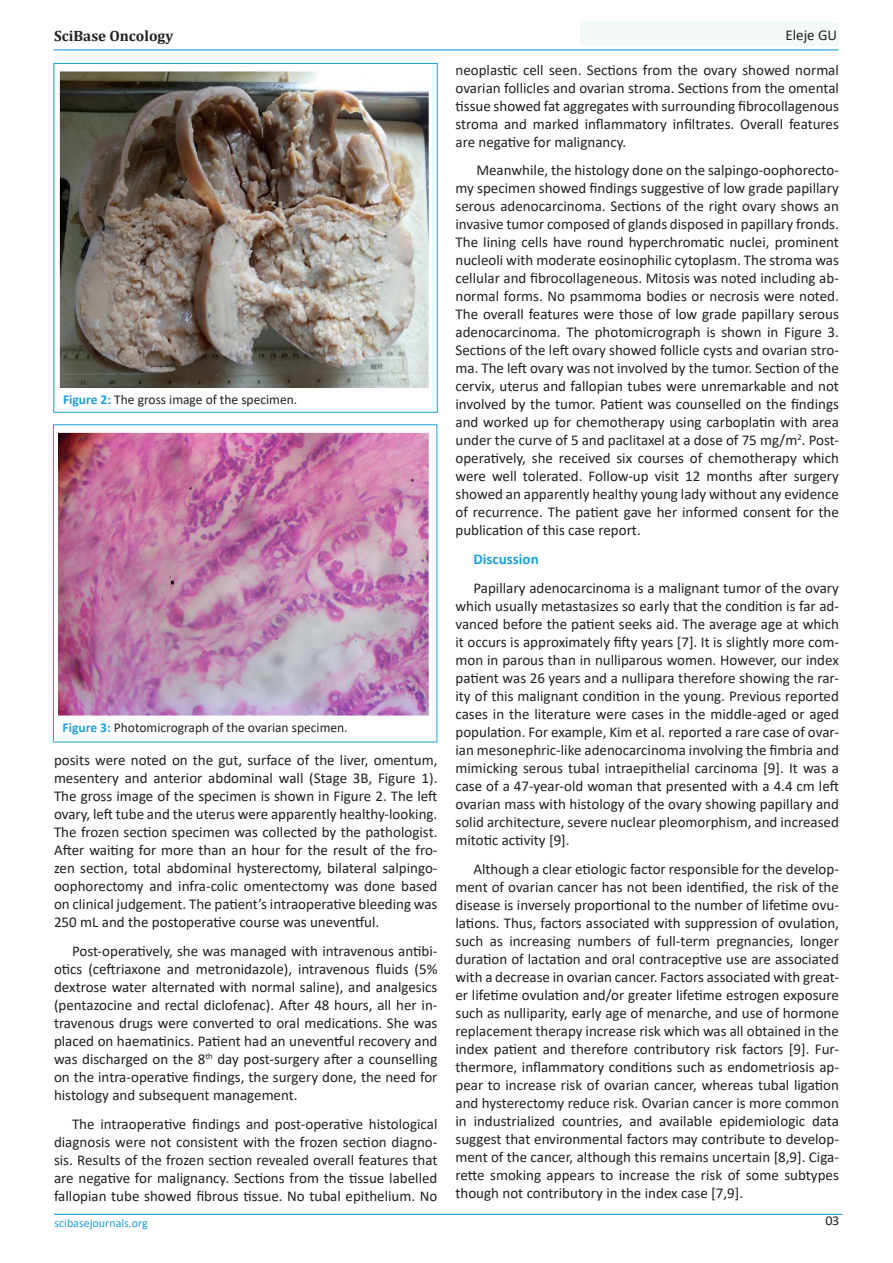
<style>
.page{position:relative;width:893px;height:1263px;background:#fff}
.page>*{position:absolute;margin:0;border:0;box-sizing:border-box;transform-origin:0 0}
.Paragraph_Style_1{font:15px/18px "Calibri";color:#231f20;text-align:justify}
.t1{font:700 15px "Cambria";color:#231f20}
.Paragraph_Style_1-2{font:700 15px "Calibri";color:#1f9fd6}
.t2{font:13.5px "Calibri";color:#231f20}
.t3{font:13.5px "Calibri";color:#231f20;scale:1.05 1}
.t4{font:12px "Calibri";color:#1f9fd6}
.s1{font-weight:700;color:#1f9fd6}
</style>
<div class="page">
<hr style="left:54px;top:49px;width:785px;height:1px;background:#1f9fd6">
<div style="left:580px;top:21px;width:259px;height:25px;background:#f4faf9"></div>
<hr style="left:54px;top:1214px;width:788px;height:1px;background:#1f9fd6">
<img style="left:59px;top:432px;width:370px;height:283px">
<img style="left:59px;top:71px;width:370px;height:318px">
<p class="t1" style="left:54px;top:25px;width:121px">SciBase Oncology</p>
<p class="Paragraph_Style_1" style="left:785px;top:26px;width:53px">Eleje GU</p>
<p class="t2" style="left:63px;top:390px;width:236px"><span class="s1">Figure 2:</span> The gross image of the specimen.</p>
<p class="t2" style="left:63px;top:719px;width:287px"><span class="s1">Figure 3:</span> Photomicrograph of the ovarian specimen.</p>
<p class="Paragraph_Style_1" style="left:54px;top:750px;width:385px">posits were noted on the gut, surface of the liver, omentum, mesentery and anterior abdominal wall (Stage 3B, Figure 1).<br>The gross image of the specimen is shown in Figure 2. The left ovary, left tube and the uterus were apparently healthy-looking.<br>The frozen section specimen was collected by the pathologist.<br>After waiting for more than an hour for the result of the fro&shy;zen section, total abdominal hysterectomy, bilateral salpingo&shy;oophorectomy and infra-colic omentectomy was done based on clinical judgement. The patient’s intraoperative bleeding was 250 mL and the postoperative course was uneventful.</p>
<p class="Paragraph_Style_1" style="left:54px;top:941px;width:385px;text-indent:18px">Post-operatively, she was managed with intravenous antibi&shy;otics (ceftriaxone and metronidazole), intravenous fluids (5% dextrose water alternated with normal saline), and analgesics (pentazocine and rectal diclofenac). After 48 hours, all her in&shy;travenous drugs were converted to oral medications. She was placed on haematinics. Patient had an uneventful recovery and was discharged on the 8<sup>th</sup> day post-surgery after a counselling on the intra-operative findings, the surgery done, the need for histology and subsequent management.</p>
<p class="Paragraph_Style_1" style="left:54px;top:1114px;width:385px;text-indent:18px">The intraoperative findings and post-operative histological diagnosis were not consistent with the frozen section diagno&shy;sis. Results of the frozen section revealed overall features that are negative for malignancy. Sections from the tissue labelled fallopian tube showed fibrous tissue. No tubal epithelium. No</p>
<p class="Paragraph_Style_1" style="left:455px;top:60px;width:385px">neoplastic cell seen. Sections from the ovary showed normal ovarian follicles and ovarian stroma. Sections from the omental tissue showed fat aggregates with surrounding fibrocollagenous stroma and marked inflammatory infiltrates. Overall features are negative for malignancy.</p>
<p class="Paragraph_Style_1" style="left:455px;top:161px;width:385px;text-indent:21px">Meanwhile, the histology done on the salpingo-oophorecto&shy;my specimen showed findings suggestive of low grade papillary serous adenocarcinoma. Sections of the right ovary shows an invasive tumor composed of glands disposed in papillary fronds.<br>The lining cells have round hyperchromatic nuclei, prominent nucleoli with moderate eosinophilic cytoplasm. The stroma was cellular and fibrocollageneous. Mitosis was noted including ab&shy;normal forms. No psammoma bodies or necrosis were noted.<br>The overall features were those of low grade papillary serous adenocarcinoma. The photomicrograph is shown in Figure 3.<br>Sections of the left ovary showed follicle cysts and ovarian stro&shy;ma. The left ovary was not involved by the tumor. Section of the cervix, uterus and fallopian tubes were unremarkable and not involved by the tumor. Patient was counselled on the findings and worked up for chemotherapy using carboplatin with area under the curve of 5 and paclitaxel at a dose of 75 mg/m<sup>2</sup>. Post&shy;operatively, she received six courses of chemotherapy which were well tolerated. Follow-up visit 12 months after surgery showed an apparently healthy young lady without any evidence of recurrence. The patient gave her informed consent for the publication of this case report.</p>
<p class="Paragraph_Style_1-2" style="left:473px;top:549px;width:67px">Discussion</p>
<p class="Paragraph_Style_1" style="left:455px;top:579px;width:385px;text-indent:18px">Papillary adenocarcinoma is a malignant tumor of the ovary which usually metastasizes so early that the condition is far ad&shy;vanced before the patient seeks aid. The average age at which it occurs is approximately fifty years [7]. It is slightly more com&shy;mon in parous than in nulliparous women. However, our index patient was 26 years and a nullipara therefore showing the rar&shy;ity of this malignant condition in the young. Previous reported cases in the literature were cases in the middle-aged or aged population. For example, Kim et al. reported a rare case of ovar&shy;ian mesonephric-like adenocarcinoma involving the fimbria and mimicking serous tubal intraepithelial carcinoma [9]. It was a case of a 47-year-old woman that presented with a 4.4 cm left ovarian mass with histology of the ovary showing papillary and solid architecture, severe nuclear pleomorphism, and increased mitotic activity [9].</p>
<p class="Paragraph_Style_1" style="left:455px;top:859px;width:385px;text-indent:18px">Although a clear etiologic factor responsible for the develop&shy;ment of ovarian cancer has not been identified, the risk of the disease is inversely proportional to the number of lifetime ovu&shy;lations. Thus, factors associated with suppression of ovulation, such as increasing numbers of full-term pregnancies, longer duration of lactation and oral contraceptive use are associated with a decrease in ovarian cancer. Factors associated with great&shy;er lifetime ovulation and/or greater lifetime estrogen exposure such as nulliparity, early age of menarche, and use of hormone replacement therapy increase risk which was all obtained in the index patient and therefore contributory risk factors [9]. Fur&shy;thermore, inflammatory conditions such as endometriosis ap&shy;pear to increase risk of ovarian cancer, whereas tubal ligation and hysterectomy reduce risk. Ovarian cancer is more common in industrialized countries, and available epidemiologic data suggest that environmental factors may contribute to develop&shy;ment of the cancer, although this remains uncertain [8,9]. Ciga&shy;rette smoking appears to increase the risk of some subtypes though not contributory in the index case [7,9].</p>
<p class="t4" style="left:54px;top:1215px;width:95px">scibasejournals.org</p>
<p class="t3" style="left:825px;top:1211px;width:15px">03</p>
</div>
